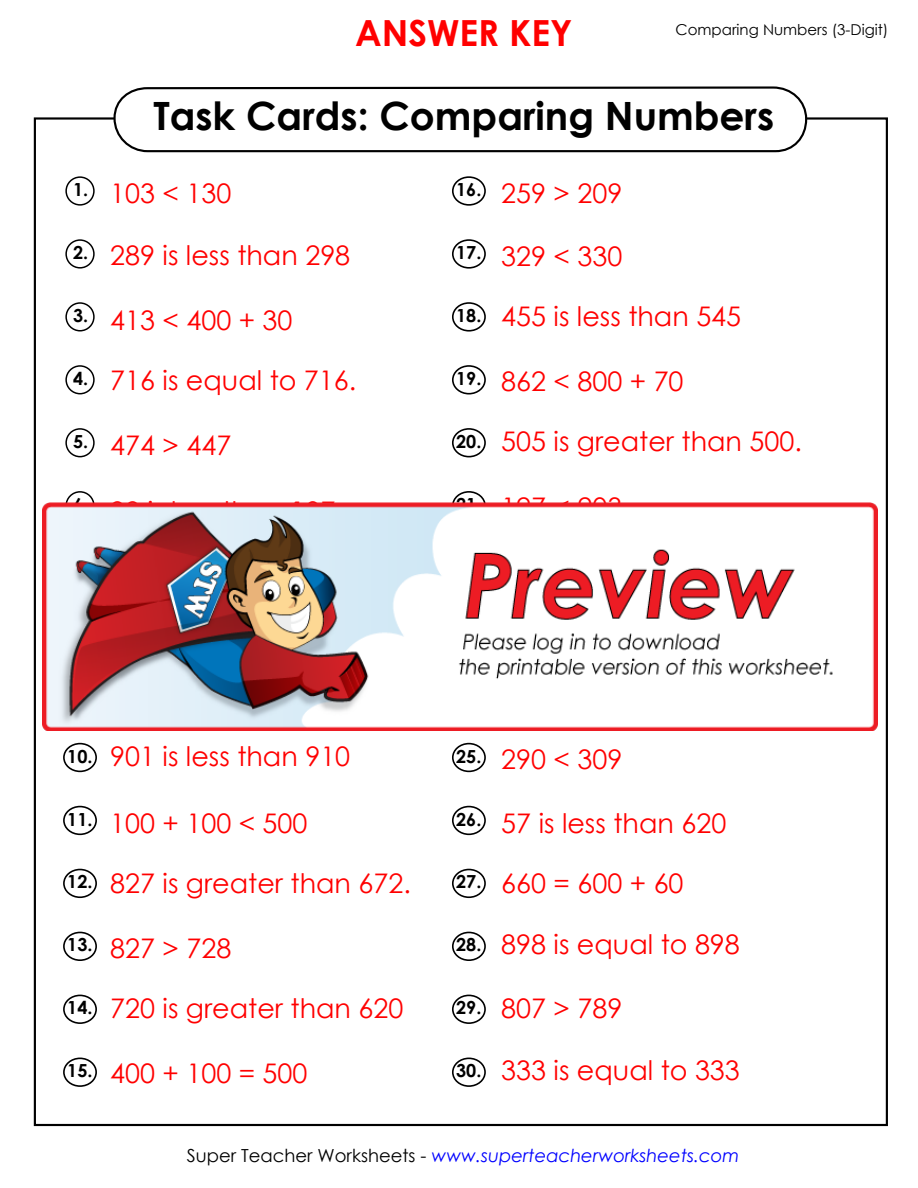
<style>
.page{position:relative;width:918px;height:1188px;background:#fff}
.page>*{position:absolute;margin:0;border:0;box-sizing:border-box;transform-origin:0 0}
.t1{font:700 39px "Century Gothic 2";color:#000}
.t2{font:700 36px "Century Gothic 2";color:#f00}
.t3{font:27px "Century Gothic 2";color:#f00}
.t4{font:700 18px "Century Gothic 2";color:#000}
.t5{font:italic 18px "Century Gothic 2";color:#00f}
.t6{font:15px "Century Gothic 2";color:#000}
.s1{font-style:normal;color:#000}
</style>
<div class="page">
<div style="left:65px;top:176px;width:30px;height:30px;border:2px solid #000;border-radius:50%"></div>
<div style="left:65px;top:491px;width:30px;height:29px;border:2px solid #000;border-radius:50%"></div>
<div style="left:63px;top:806px;width:34px;height:29px;border:2px solid #000;border-radius:50%"></div>
<div style="left:452px;top:176px;width:34px;height:30px;border:2px solid #000;border-radius:50%"></div>
<div style="left:452px;top:491px;width:34px;height:29px;border:2px solid #000;border-radius:50%"></div>
<div style="left:452px;top:806px;width:34px;height:29px;border:2px solid #000;border-radius:50%"></div>
<div style="left:65px;top:239px;width:30px;height:30px;border:2px solid #000;border-radius:50%"></div>
<div style="left:63px;top:869px;width:34px;height:29px;border:2px solid #000;border-radius:50%"></div>
<div style="left:452px;top:239px;width:34px;height:30px;border:2px solid #000;border-radius:50%"></div>
<div style="left:452px;top:869px;width:34px;height:29px;border:2px solid #000;border-radius:50%"></div>
<div style="left:65px;top:302px;width:30px;height:30px;border:2px solid #000;border-radius:50%"></div>
<div style="left:63px;top:932px;width:34px;height:29px;border:2px solid #000;border-radius:50%"></div>
<div style="left:452px;top:302px;width:34px;height:30px;border:2px solid #000;border-radius:50%"></div>
<div style="left:452px;top:932px;width:34px;height:29px;border:2px solid #000;border-radius:50%"></div>
<div style="left:65px;top:365px;width:30px;height:29px;border:2px solid #000;border-radius:50%"></div>
<div style="left:63px;top:995px;width:34px;height:29px;border:2px solid #000;border-radius:50%"></div>
<div style="left:452px;top:365px;width:34px;height:30px;border:2px solid #000;border-radius:50%"></div>
<div style="left:452px;top:995px;width:34px;height:29px;border:2px solid #000;border-radius:50%"></div>
<div style="left:65px;top:428px;width:30px;height:29px;border:2px solid #000;border-radius:50%"></div>
<div style="left:63px;top:743px;width:34px;height:29px;border:2px solid #000;border-radius:50%"></div>
<div style="left:63px;top:1058px;width:34px;height:29px;border:2px solid #000;border-radius:50%"></div>
<div style="left:452px;top:428px;width:34px;height:29px;border:2px solid #000;border-radius:50%"></div>
<div style="left:452px;top:743px;width:34px;height:29px;border:2px solid #000;border-radius:50%"></div>
<div style="left:452px;top:1058px;width:34px;height:29px;border:2px solid #000;border-radius:50%"></div>
<svg style="left:112px;top:86px;width:696px;height:67px"></svg>
<img style="left:42px;top:503px;width:835px;height:228px">
<h2 class="t2" style="left:355px;top:5px;width:219px">ANSWER KEY</h2>
<p class="t6" style="left:676px;top:19px;width:214px">Comparing Numbers (3-Digit)</p>
<h1 class="t1" style="left:153px;top:86px;width:622px">Task Cards: Comparing Numbers</h1>
<p class="t4" style="left:73px;top:176px;width:17px">1.</p>
<p class="t4" style="left:456px;top:176px;width:27px">16.</p>
<p class="t3" style="left:110px;top:174px;width:123px">103 &lt; 130</p>
<p class="t3" style="left:501px;top:174px;width:123px">259 &gt; 209</p>
<p class="t4" style="left:73px;top:239px;width:17px">2.</p>
<p class="t3" style="left:110px;top:236px;width:241px">289 is less than 298</p>
<p class="t4" style="left:456px;top:239px;width:27px">17.</p>
<p class="t3" style="left:501px;top:237px;width:123px">329 &lt; 330</p>
<p class="t4" style="left:73px;top:302px;width:17px">3.</p>
<p class="t3" style="left:110px;top:301px;width:184px">413 &lt; 400 + 30</p>
<p class="t4" style="left:456px;top:302px;width:27px">18.</p>
<p class="t3" style="left:501px;top:298px;width:241px">455 is less than 545</p>
<p class="t4" style="left:73px;top:365px;width:17px">4.</p>
<p class="t3" style="left:110px;top:361px;width:248px">716 is equal to 716.</p>
<p class="t4" style="left:456px;top:365px;width:27px">19.</p>
<p class="t3" style="left:501px;top:362px;width:184px">862 &lt; 800 + 70</p>
<p class="t4" style="left:73px;top:428px;width:17px">5.</p>
<p class="t3" style="left:110px;top:426px;width:123px">474 &gt; 447</p>
<p class="t4" style="left:456px;top:428px;width:27px">20.</p>
<p class="t3" style="left:501px;top:423px;width:302px">505 is greater than 500.</p>
<p class="t4" style="left:73px;top:491px;width:17px">6.</p>
<p class="t4" style="left:456px;top:491px;width:27px">21.</p>
<p class="t3" style="left:501px;top:488px;width:123px">127 &lt; 203</p>
<p class="t4" style="left:67px;top:742px;width:27px">10.</p>
<p class="t3" style="left:110px;top:737px;width:241px">901 is less than 910</p>
<p class="t4" style="left:456px;top:742px;width:27px">25.</p>
<p class="t3" style="left:501px;top:740px;width:123px">290 &lt; 309</p>
<p class="t4" style="left:67px;top:805px;width:27px">11.</p>
<p class="t3" style="left:110px;top:804px;width:199px">100 + 100 &lt; 500</p>
<p class="t4" style="left:456px;top:805px;width:27px">26.</p>
<p class="t3" style="left:501px;top:804px;width:227px">57 is less than 620</p>
<p class="t4" style="left:67px;top:868px;width:27px">12.</p>
<p class="t3" style="left:110px;top:864px;width:302px">827 is greater than 672.</p>
<p class="t4" style="left:456px;top:868px;width:27px">27.</p>
<p class="t3" style="left:501px;top:864px;width:184px">660 = 600 + 60</p>
<p class="t4" style="left:67px;top:931px;width:27px">13.</p>
<p class="t3" style="left:110px;top:929px;width:123px">827 &gt; 728</p>
<p class="t4" style="left:456px;top:931px;width:27px">28.</p>
<p class="t3" style="left:501px;top:925px;width:240px">898 is equal to 898</p>
<p class="t4" style="left:67px;top:994px;width:27px">14.</p>
<p class="t3" style="left:110px;top:989px;width:295px">720 is greater than 620</p>
<p class="t4" style="left:456px;top:994px;width:27px">29.</p>
<p class="t3" style="left:501px;top:989px;width:123px">807 &gt; 789</p>
<p class="t4" style="left:67px;top:1057px;width:27px">15.</p>
<p class="t3" style="left:110px;top:1055px;width:199px">400 + 100 = 500</p>
<p class="t4" style="left:456px;top:1057px;width:27px">30.</p>
<p class="t3" style="left:501px;top:1052px;width:240px">333 is equal to 333</p>
<p class="t5" style="left:187px;top:1142px;width:554px"><span class="s1">Super Teacher Worksheets -</span> www.superteacherworksheets.com</p>
</div>
